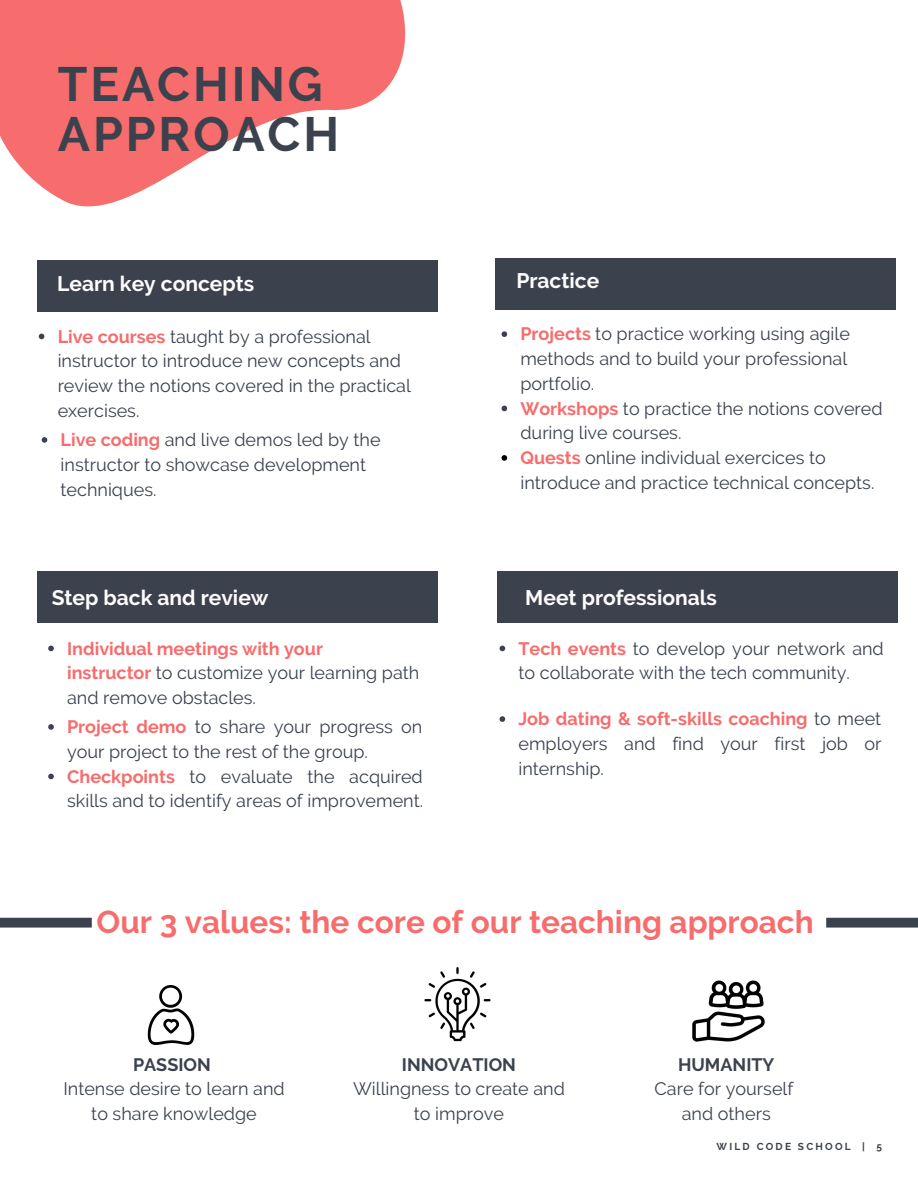
<style>
.page{position:relative;width:918px;height:1188px;background:#fff}
.page>*{position:absolute;margin:0;border:0;box-sizing:border-box;transform-origin:0 0}
.t1{font:700 48px/50.7px "Raleway";letter-spacing:.06em;color:#3b424e}
.t2{font:700 31.5px "Raleway";color:#f76c6c}
.t3{font:700 21px "Raleway";color:#fffcfc}
.t4{font:18px/24.8px "Raleway";color:#3b424e}
.t5{font:700 18px "Raleway";color:#3b424e}
.t6{font:700 10.05px "Raleway";color:#3b424e}
.s1{font-weight:700;color:#f76c6c}
.s2{font-family:"Montserrat";color:#fff}
</style>
<div class="page">
<svg style="left:0;top:0;width:438px;height:312px"></svg>
<svg style="left:502px;top:331px;width:5px;height:6px"></svg>
<svg style="left:502px;top:406px;width:5px;height:5px"></svg>
<svg style="left:502px;top:455px;width:5px;height:6px"></svg>
<svg style="left:39px;top:334px;width:5px;height:5px"></svg>
<svg style="left:48px;top:724px;width:6px;height:6px"></svg>
<svg style="left:48px;top:774px;width:6px;height:5px"></svg>
<svg style="left:42px;top:437px;width:5px;height:6px"></svg>
<svg style="left:500px;top:646px;width:5px;height:5px"></svg>
<div style="left:495px;top:258px;width:400px;height:51px;background:#3b424e"></div>
<div style="left:37px;top:572px;width:401px;height:51px;background:#3b424e"></div>
<svg style="left:48px;top:646px;width:6px;height:5px"></svg>
<img style="left:147px;top:986px;width:48px;height:59px">
<img style="left:424px;top:967px;width:67px;height:75px">
<img style="left:692px;top:980px;width:73px;height:62px">
<div style="left:497px;top:572px;width:400px;height:51px;background:#3b424e"></div>
<svg style="left:0;top:918px;width:92px;height:10px"></svg>
<svg style="left:826px;top:918px;width:92px;height:10px"></svg>
<svg style="left:500px;top:716px;width:5px;height:6px"></svg>
<h1 class="t1" style="left:58px;top:58px;width:283px">TEACHING<br>APPROACH</h1>
<p class="t3" style="left:57px;top:271px;width:199px">Learn key concepts</p>
<p class="t4" style="left:58px;top:324px;width:355px"><span class="s1">Live courses</span> taught by a professional instructor to introduce new concepts and review the notions covered in the practical exercises.</p>
<p class="t4" style="left:61px;top:427px;width:322px"><span class="s1">Live coding</span> and live demos led by the instructor to showcase development techniques.</p>
<p class="t3" style="left:52px;top:585px;width:218px">Step back and review</p>
<p class="t4" style="left:67px;top:636px;width:354px"><span class="s1">Individual meetings with your<br>instructor</span> to customize your learning path and remove obstacles.</p>
<p class="t4" style="left:67px;top:714px;width:358px"><span class="s1">Project demo</span> to share your progress on your project to the rest of the group.<br><span class="s1">Checkpoints</span> to evaluate the acquired skills and to identify areas of improvement.</p>
<p class="t3" style="left:516px;top:269px;width:84px">Practice</p>
<p class="t4" style="left:520px;top:322px;width:364px"><span class="s1">Projects</span> to practice working using agile methods and to build your professional portfolio.<br><span class="s1">Workshops</span> to practice the notions covered during live courses.<br><span class="s1">Quests</span> online individual exercices to introduce and practice technical concepts.</p>
<p class="t3" style="left:525px;top:585px;width:193px">Meet professionals</p>
<p class="t4" style="left:518px;top:636px;width:367px"><span class="s1">Tech events</span> to develop your network and to collaborate with the tech community.</p>
<p class="t4" style="left:518px;top:707px;width:365px;text-align:justify"><span class="s1">Job dating &amp; soft-skills coaching</span> to meet employers and find your first job or internship.</p>
<h2 class="t2" style="left:97px;top:903px;width:719px">Our 3 values: the core of our teaching approach</h2>
<p class="t5" style="left:133px;top:1054px;width:79px">PASSION</p>
<p class="t4" style="left:63px;top:1077px;width:223px;text-align:center">Intense desire to learn and to share knowledge</p>
<p class="t5" style="left:402px;top:1054px;width:116px">INNOVATION</p>
<p class="t4" style="left:353px;top:1077px;width:213px;text-align:center">Willingness to create and to improve</p>
<p class="t5" style="left:678px;top:1054px;width:98px">HUMANITY</p>
<p class="t4" style="left:655px;top:1077px;width:140px;text-align:center">Care for yourself and others</p>
<p class="t6" style="left:704px;top:1140px;width:179px"><span class="s2">W</span>W<span class="s2">I L</span>I<span class="s2">D</span>L D<span class="s2">C</span> C<span class="s2">O</span>O<span class="s2">D</span>D<span class="s2">E</span>E <span class="s2">S</span>S<span class="s2">C</span>C<span class="s2">H</span>H<span class="s2">O</span>O<span class="s2">O</span>O<span class="s2">L</span>L | <span class="s2">5</span>5</p>
</div>
